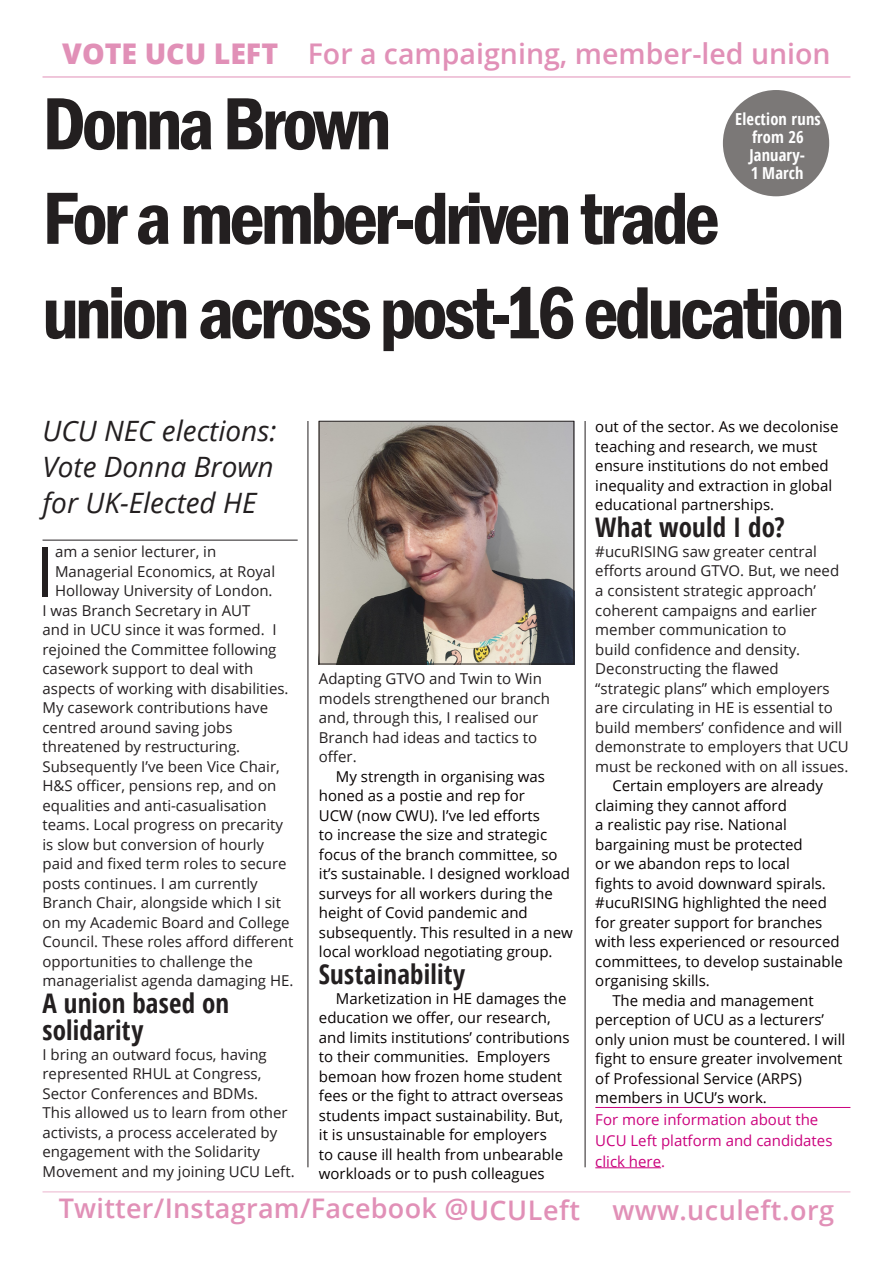
<style>
.page{position:relative;width:893px;height:1263px;background:#fff}
.page>*{position:absolute;margin:0;border:0;box-sizing:border-box;transform-origin:0 0}
.t1{font:600 condensed 76.5px/94.5px "Franklin Gothic";letter-spacing:-.05em;color:#231f20}
.body_text_sans_first{font:69.6px "Open Sans";color:#231f20}
.body_text{font:600 28.5px "Open Sans";color:#e190b7}
.body_text-2{font:italic 28.05px/36px "Open Sans";color:#231f20;text-align:justify}
.subheads{font:700 condensed 27px/27px "Open Sans";letter-spacing:.005em;color:#231f20}
.t2{font:600 27px "Open Sans";letter-spacing:.01em;color:#e190b7}
.body_text-3{font:700 condensed 16.5px/18px "Open Sans";letter-spacing:.01em;color:#fff;text-align:center}
.body_text_sans{font:15px/19.5px "Open Sans";color:#060101}
.body_text_sans_first-2{font:15px "Open Sans";color:#231f20}
.body_text_sans_no_in{font:15px/19.5px "Open Sans";color:#231f20}
.more_information{font:15px/21px "Open Sans";color:#cb027d}
.s1{font-weight:800}
</style>
<div class="page">
<hr style="left:43px;top:77px;width:807px;height:1px;background:#e190b7">
<hr style="left:43px;top:1191px;width:807px;height:1px;background:#ebb4ce">
<hr style="left:308px;top:421px;width:1px;height:746px;background:#231f20">
<hr style="left:585px;top:421px;width:1px;height:746px;background:#231f20">
<div style="left:723px;top:90px;width:106px;height:106px;background:#7b7877;border-radius:50%"></div>
<img style="left:321px;top:423px;width:251px;height:239px">
<div style="left:319px;top:421px;width:255px;height:243px;border:1px solid #231f20"></div>
<hr style="left:43px;top:540px;width:255px;height:1px;background:#231f20">
<hr style="left:595px;top:1107px;width:255px;height:1px;background:#cb027d">
<hr style="left:595px;top:1167px;width:66px;height:1px;background:#cb027d">
<p class="body_text" style="left:62px;top:34px;width:770px"><span class="s1">VOTE UCU LEFT</span> For a campaigning, member-led union</p>
<p class="t1" style="left:43px;top:75px;width:350px">Donna Brown</p>
<p class="body_text-3" style="left:735px;top:109px;width:87px">Election runs from 26<br>January-<br>1 March</p>
<p class="t1" style="left:43px;top:170px;width:803px">For a member-driven trade union across post-16 education</p>
<p class="body_text-2" style="left:43px;top:412px;width:235px">UCU NEC elections:<br>Vote Donna Brown for UK-Elected HE</p>
<p class="body_text_sans_first" style="left:36px;top:523px;width:21px">I</p>
<p class="body_text_sans_first-2" style="left:55px;top:542px;width:163px">am a senior lecturer, in</p>
<p class="body_text_sans_first-2" style="left:55px;top:561px;width:222px">Managerial Economics, at Royal</p>
<p class="body_text_sans_first-2" style="left:55px;top:581px;width:219px">Holloway University of London.</p>
<p class="body_text_sans_first-2" style="left:43px;top:600px;width:209px">I was Branch Secretary in AUT</p>
<p class="body_text_sans_first-2" style="left:43px;top:620px;width:236px">and in UCU since it was formed. I</p>
<p class="body_text_sans_first-2" style="left:43px;top:639px;width:235px">rejoined the Committee following</p>
<p class="body_text_sans_first-2" style="left:43px;top:659px;width:212px">casework support to deal with</p>
<p class="body_text_sans_first-2" style="left:43px;top:678px;width:248px">aspects of working with disabilities.</p>
<p class="body_text_sans_first-2" style="left:43px;top:698px;width:227px">My casework contributions have</p>
<p class="body_text_sans_first-2" style="left:43px;top:717px;width:192px">centred around saving jobs</p>
<p class="body_text_sans_first-2" style="left:43px;top:737px;width:199px">threatened by restructuring.</p>
<p class="body_text_sans_first-2" style="left:43px;top:756px;width:239px">Subsequently I’ve been Vice Chair,</p>
<p class="body_text_sans_first-2" style="left:43px;top:776px;width:235px">H&amp;S officer, pensions rep, and on</p>
<p class="body_text_sans_first-2" style="left:43px;top:795px;width:226px">equalities and anti-casualisation</p>
<p class="body_text_sans_first-2" style="left:43px;top:815px;width:242px">teams. Local progress on precarity</p>
<p class="body_text_sans_first-2" style="left:43px;top:834px;width:223px">is slow but conversion of hourly</p>
<p class="body_text_sans_first-2" style="left:43px;top:854px;width:246px">paid and fixed term roles to secure</p>
<p class="body_text_sans_first-2" style="left:43px;top:873px;width:217px">posts continues. I am currently</p>
<p class="body_text_sans_first-2" style="left:43px;top:893px;width:240px">Branch Chair, alongside which I sit</p>
<p class="body_text_sans_first-2" style="left:43px;top:912px;width:249px">on my Academic Board and College</p>
<p class="body_text_sans_first-2" style="left:43px;top:932px;width:252px">Council. These roles afford different</p>
<p class="body_text_sans_first-2" style="left:43px;top:951px;width:212px">opportunities to challenge the</p>
<p class="body_text_sans_first-2" style="left:43px;top:971px;width:252px">managerialist agenda damaging HE.</p>
<p class="subheads" style="left:43px;top:989px;width:188px">A union based on solidarity</p>
<p class="body_text_sans_no_in" style="left:43px;top:1044px;width:254px">I bring an outward focus, having represented RHUL at Congress,<br>Sector Conferences and BDMs.<br>This allowed us to learn from other activists, a process accelerated by engagement with the Solidarity<br>Movement and my joining UCU Left.</p>
<p class="body_text_sans_no_in" style="left:319px;top:669px;width:233px">Adapting GTVO and Twin to Win models strengthened our branch and, through this, I realised our<br>Branch had ideas and tactics to offer.</p>
<p class="body_text_sans" style="left:319px;top:766px;width:255px;text-indent:17px">My strength in organising was honed as a postie and rep for<br>UCW (now CWU). I’ve led efforts<br>to increase the size and strategic focus of the branch committee, so it’s sustainable. I designed workload surveys for all workers during the height of Covid pandemic and subsequently. This resulted in a new local workload negotiating group.</p>
<p class="subheads" style="left:319px;top:960px;width:148px">Sustainability</p>
<p class="body_text_sans" style="left:319px;top:988px;width:252px;text-indent:17px">Marketization in HE damages the education we offer, our research, and limits institutions’ contributions to their communities. Employers bemoan how frozen home student fees or the fight to attract overseas students impact sustainability. But, it is unsustainable for employers<br>to cause ill health from unbearable workloads or to push colleagues</p>
<p class="body_text_sans" style="left:595px;top:417px;width:245px">out of the sector. As we decolonise teaching and research, we must ensure institutions do not embed inequality and extraction in global educational partnerships.</p>
<p class="subheads" style="left:595px;top:514px;width:191px">What would I do?</p>
<p class="body_text_sans_no_in" style="left:595px;top:541px;width:255px">#ucuRISING saw greater central efforts around GTVO. But, we need a consistent strategic approach’ coherent campaigns and earlier member communication to<br>build confidence and density.<br>Deconstructing the flawed<br>“strategic plans” which employers are circulating in HE is essential to build members’ confidence and will demonstrate to employers that UCU must be reckoned with on all issues.</p>
<p class="body_text_sans" style="left:595px;top:775px;width:249px;text-indent:17px">Certain employers are already claiming they cannot afford<br>a realistic pay rise. National bargaining must be protected<br>or we abandon reps to local<br>fights to avoid downward spirals. #ucuRISING highlighted the need for greater support for branches with less experienced or resourced committees, to develop sustainable organising skills.</p>
<p class="body_text_sans" style="left:595px;top:990px;width:252px;text-indent:17px">The media and management perception of UCU as a lecturers’ only union must be countered. I will fight to ensure greater involvement of Professional Service (ARPS) members in UCU’s work.</p>
<p class="more_information" style="left:595px;top:1108px;width:239px">For more information about the<br>UCU Left platform and candidates click here.</p>
<p class="t2" style="left:59px;top:1189px;width:777px">Twitter/Instagram/Facebook @UCULeft www.uculeft.org</p>
</div>
